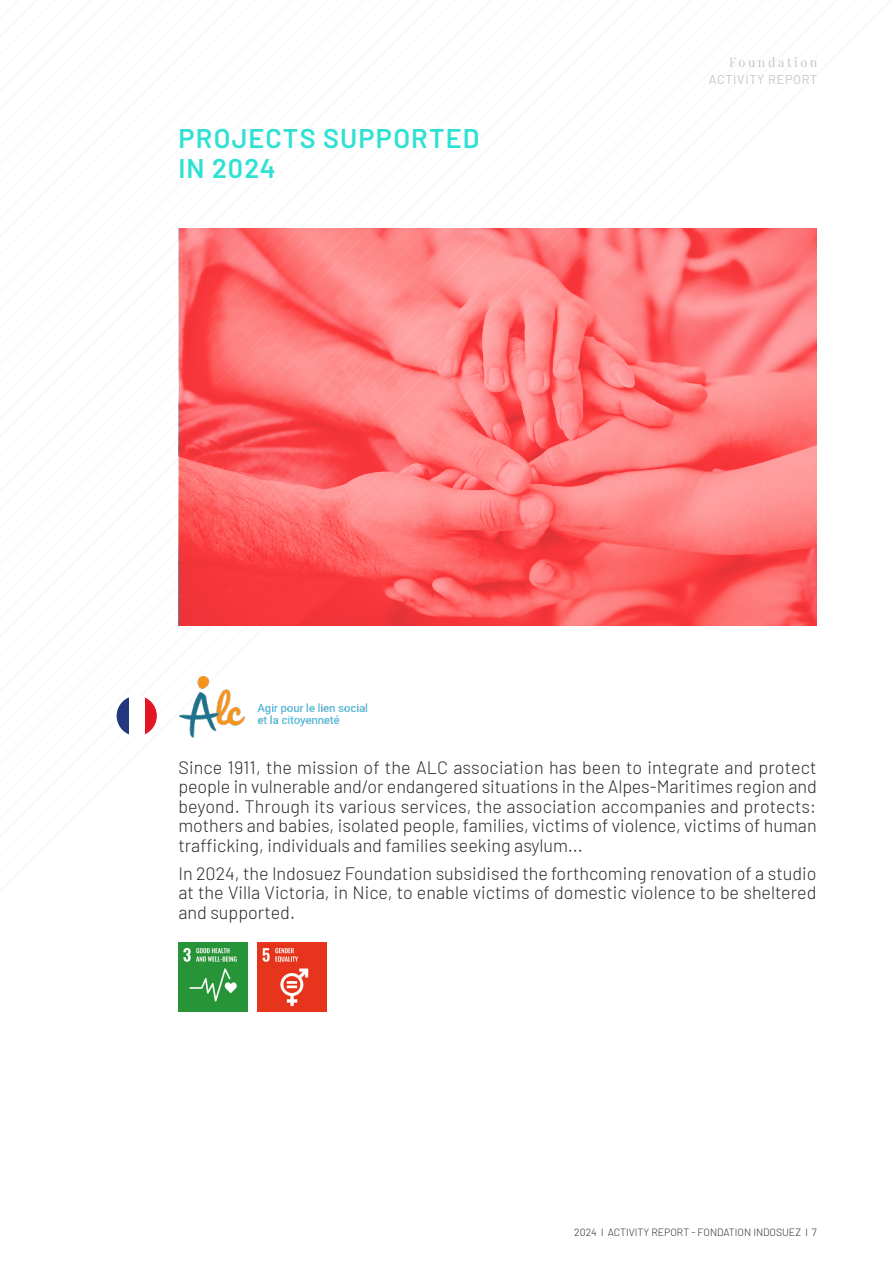
<style>
.page{position:relative;width:893px;height:1263px;background:#fff}
.page>*{position:absolute;margin:0;border:0;box-sizing:border-box;transform-origin:0 0}
.t1{font:600 27px/30px "Barlow";letter-spacing:.04em;color:#2ee1d3}
.t2{font:300 18px/19.5px "Barlow";color:#2a2c30;text-align:justify}
.t3{font:12.75px "Barlow";letter-spacing:.05em;color:#c6c6c6}
.t4{font:12.75px "Playfair Display";letter-spacing:.2em;color:#c6c6c6}
.t5{font:300 10.5px "Barlow";color:#2a2c30}
</style>
<div class="page">
<svg style="left:179px;top:228px;width:637px;height:397px;background:#fb6f71"></svg>
<svg style="left:144px;top:697px;width:13px;height:38px"></svg>
<svg style="left:117px;top:697px;width:12px;height:38px"></svg>
<img style="left:179px;top:943px;width:68px;height:69px">
<img style="left:258px;top:943px;width:69px;height:69px">
<img style="left:179px;top:676px;width:189px;height:62px">
<h1 class="t1" style="left:179px;top:121px;width:302px">PROJECTS SUPPORTED<br>IN 2024</h1>
<p class="t4" style="left:729px;top:52px;width:90px">Foundation</p>
<p class="t3" style="left:709px;top:70px;width:110px">ACTIVITY REPORT</p>
<p class="t2" style="left:178px;top:756px;width:640px">Since 1911, the mission of the ALC association has been to integrate and protect people in vulnerable and/or endangered situations in the Alpes-Maritimes region and beyond. Through its various services, the association accompanies and protects: mothers and babies, isolated people, families, victims of violence, victims of human trafficking, individuals and families seeking asylum...</p>
<p class="t2" style="left:178px;top:862px;width:640px">In 2024, the Indosuez Foundation subsidised the forthcoming renovation of a studio at the Villa Victoria, in Nice, to enable victims of domestic violence to be sheltered and supported.</p>
<p class="t5" style="left:574px;top:1225px;width:244px">2024 l ACTIVITY REPORT - FONDATION INDOSUEZ l 7</p>
</div>
